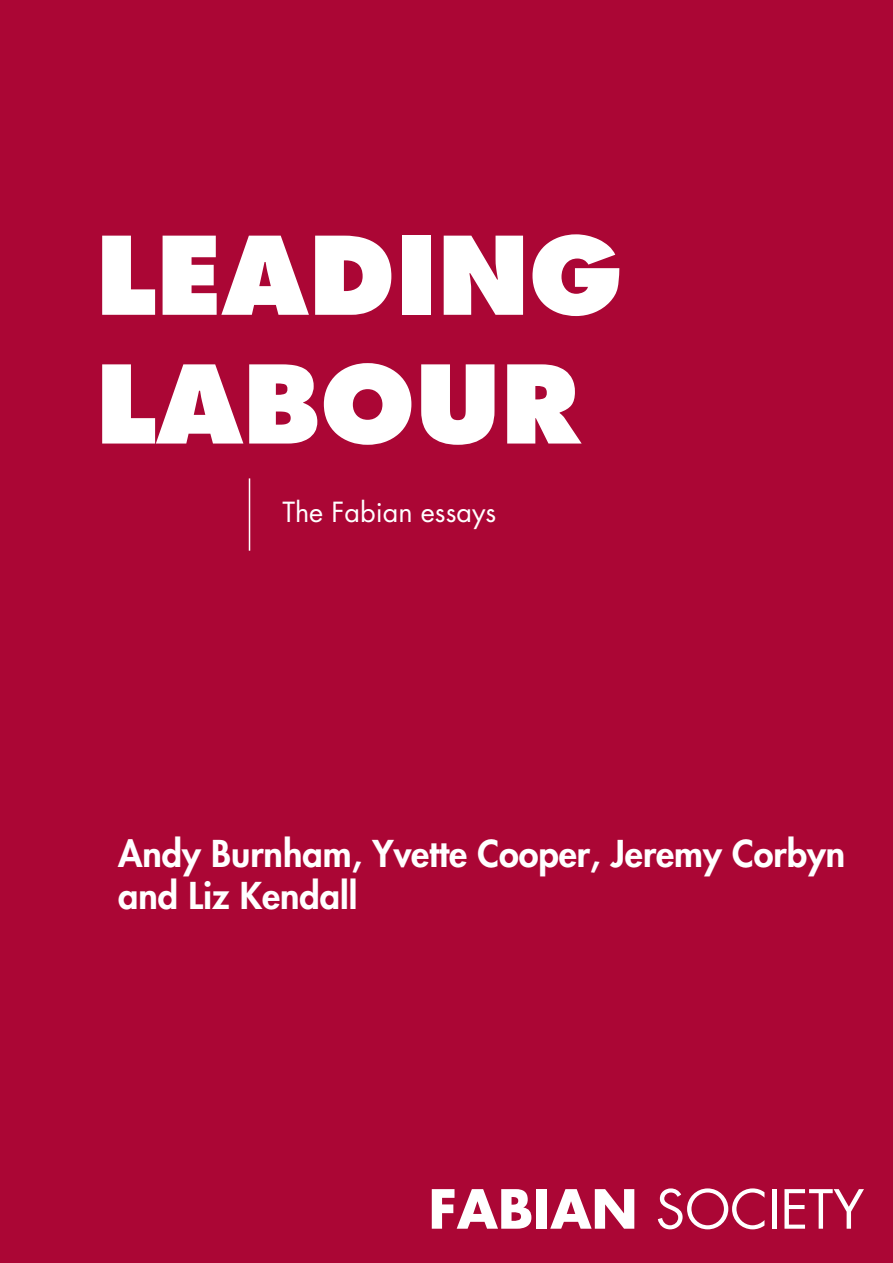
<style>
.page{position:relative;width:893px;height:1263px;background:#ab0635}
.page>*{position:absolute;margin:0;border:0;box-sizing:border-box;transform-origin:0 0}
.t1{font:800 105px/128.7px "Futura";color:#fff}
.t2{font:52.5px "Futura Std";color:#fff}
.t3{font:800 36px/42px "Futura Std";color:#fff}
.t4{font:27px "Futura Std";color:#fff}
.s1{font-weight:700}
</style>
<div class="page">
<hr style="left:249px;top:478px;width:1px;height:73px;background:#fff">
<h1 class="t1" style="left:96px;top:211px;width:528px">LEADING<br>LABOUR</h1>
<p class="t4" style="left:282px;top:495px;width:215px">The Fabian essays</p>
<p class="t3" style="left:118px;top:833px;width:729px">Andy Burnham, Yvette Cooper, Jeremy Corbyn and Liz Kendall</p>
<h2 class="t2" style="left:428px;top:1176px;width:437px"><span class="s1">FABIAN</span> SOCIETY</h2>
</div>
